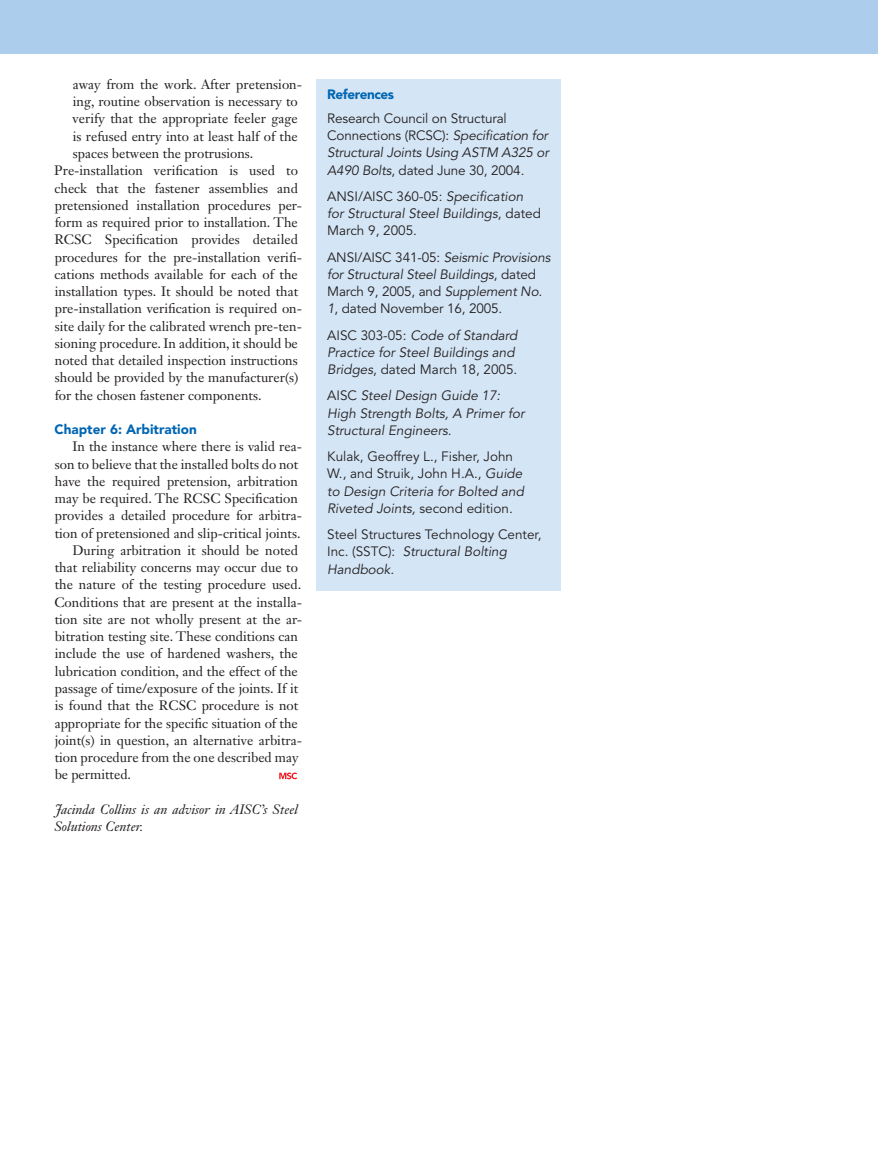
<style>
.page{position:relative;width:878px;height:1175px;background:#fff}
.page>*{position:absolute;margin:0;border:0;box-sizing:border-box;transform-origin:0 0}
.E_Article_Text{font:13.5px/17.2px "Janson Text LT Std";color:#231f20}
.E_Team_Text{font:italic 13.5px/17.2px "Avenir LT Std";color:#231f20}
.E_Team_Text-2{font:13.5px/17.2px "Avenir LT Std";color:#231f20}
.E_Article_Text-2{font:italic 13.5px/17.2px "Janson Text LT Std";color:#231f20}
.E_Article_Subheads{font:900 13.5px "Avenir LT Std";color:#0166b3}
.E_Team_Subheads{font:900 13.5px "Avenir LT Std";letter-spacing:-.03em;color:#0166b3}
.s1{font-style:normal}
.s2{font-style:italic}
</style>
<div class="page">
<div style="left:0;top:0;width:878px;height:53px;background:#accdeb"></div>
<div style="left:316px;top:79px;width:245px;height:511px;background:#d4e5f5"></div>
<svg style="left:279px;top:772px;width:18px;height:7px"></svg>
<p class="E_Article_Text" style="left:73px;top:76px;width:231px">away from the work. After pretension&shy;ing, routine observation is necessary to verify that the appropriate feeler gage is refused entry into at least half of the spaces between the protrusions.</p>
<p class="E_Article_Text" style="left:54px;top:162px;width:249px">Pre-installation verification is used to check that the fastener assemblies and pretensioned installation procedures per&shy;form as required prior to installation. The RCSC Specification provides detailed procedures for the pre-installation verifi&shy;cations methods available for each of the installation types. It should be noted that pre-installation verification is required on&shy;site daily for the calibrated wrench pre-ten&shy;sioning procedure. In addition, it should be noted that detailed inspection instructions should be provided by the manufacturer(s) for the chosen fastener components.</p>
<p class="E_Article_Subheads" style="left:55px;top:421px;width:144px">Chapter 6: Arbitration</p>
<p class="E_Article_Text" style="left:55px;top:438px;width:249px;text-indent:18px">In the instance where there is valid rea&shy;son to believe that the installed bolts do not have the required pretension, arbitration may be required. The RCSC Specification provides a detailed procedure for arbitra&shy;tion of pretensioned and slip-critical joints.</p>
<p class="E_Article_Text" style="left:54px;top:541px;width:249px;text-indent:18px">During arbitration it should be noted that reliability concerns may occur due to the nature of the testing procedure used.<br>Conditions that are present at the installa&shy;tion site are not wholly present at the ar&shy;bitration testing site. These conditions can include the use of hardened washers, the lubrication condition, and the effect of the passage of time/exposure of the joints. If it is found that the RCSC procedure is not appropriate for the specific situation of the joint(s) in question, an alternative arbitra&shy;tion procedure from the one described may be permitted.</p>
<p class="E_Article_Text-2" style="left:54px;top:800px;width:245px">Jacinda Collins is an advisor in AISC’s Steel<br>Solutions Center.</p>
<p class="E_Team_Subheads" style="left:327px;top:87px;width:68px">References</p>
<p class="E_Team_Text-2" style="left:327px;top:110px;width:181px">Research Council on Structural<br>Connections (RCSC</p>
<p class="E_Team_Text" style="left:327px;top:127px;width:223px;text-align:justify;text-indent:115px"><span class="s1">):</span> Specification for Structural Joints Using ASTM A325 or A490 Bolts<span class="s1">, dated June 30, 2004.</span></p>
<p class="E_Team_Text-2" style="left:327px;top:188px;width:9px">ANSI</p>
<p class="E_Team_Text-2" style="left:358px;top:188px;width:14px">/AISC</p>
<p class="E_Team_Text" style="left:327px;top:188px;width:215px;text-indent:69px"><span class="s1">360-05:</span> Specification for Structural Steel Buildings<span class="s1">, dated<br>March 9, 2005.</span></p>
<p class="E_Team_Text-2" style="left:327px;top:249px;width:9px">ANSI</p>
<p class="E_Team_Text-2" style="left:357px;top:249px;width:14px">/AISC</p>
<p class="E_Team_Text" style="left:327px;top:249px;width:225px;text-indent:68px"><span class="s1">341-05:</span> Seismic Provisions for Structural Steel Buildings<span class="s1">, dated<br>March 9, 2005, and</span> Supplement No.<br>1<span class="s1">, dated N ovember 16, 2005.</span></p>
<p class="E_Team_Text-2" style="left:327px;top:327px;width:9px">AISC</p>
<p class="E_Team_Text" style="left:327px;top:327px;width:192px;text-indent:34px"><span class="s1">303-05:</span> Code of Standard<br>Practice for Steel Buildings and<br>Bridges<span class="s1">, dated March 18, 2005.</span></p>
<p class="E_Team_Text-2" style="left:327px;top:387px;width:9px">AISC</p>
<p class="E_Team_Text" style="left:327px;top:387px;width:199px;text-indent:34px">Steel Design Guide 17:<br>High Strength Bolts, A Primer for<br>Structural Engineers.</p>
<p class="E_Team_Text-2" style="left:327px;top:448px;width:198px">Kulak, Geoffrey L., Fisher, John<br>W., and Struik, John H.A., <span class="s2">Guide to Design Criteria for Bolted and<br>Riveted Joints,</span> second edition<span class="s2">.</span></p>
<p class="E_Team_Text-2" style="left:327px;top:526px;width:216px">Steel Structures Technology Center,<br>I nc. (SSTC): <span class="s2">Structural Bolting<br>Handbook.</span></p>
</div>
